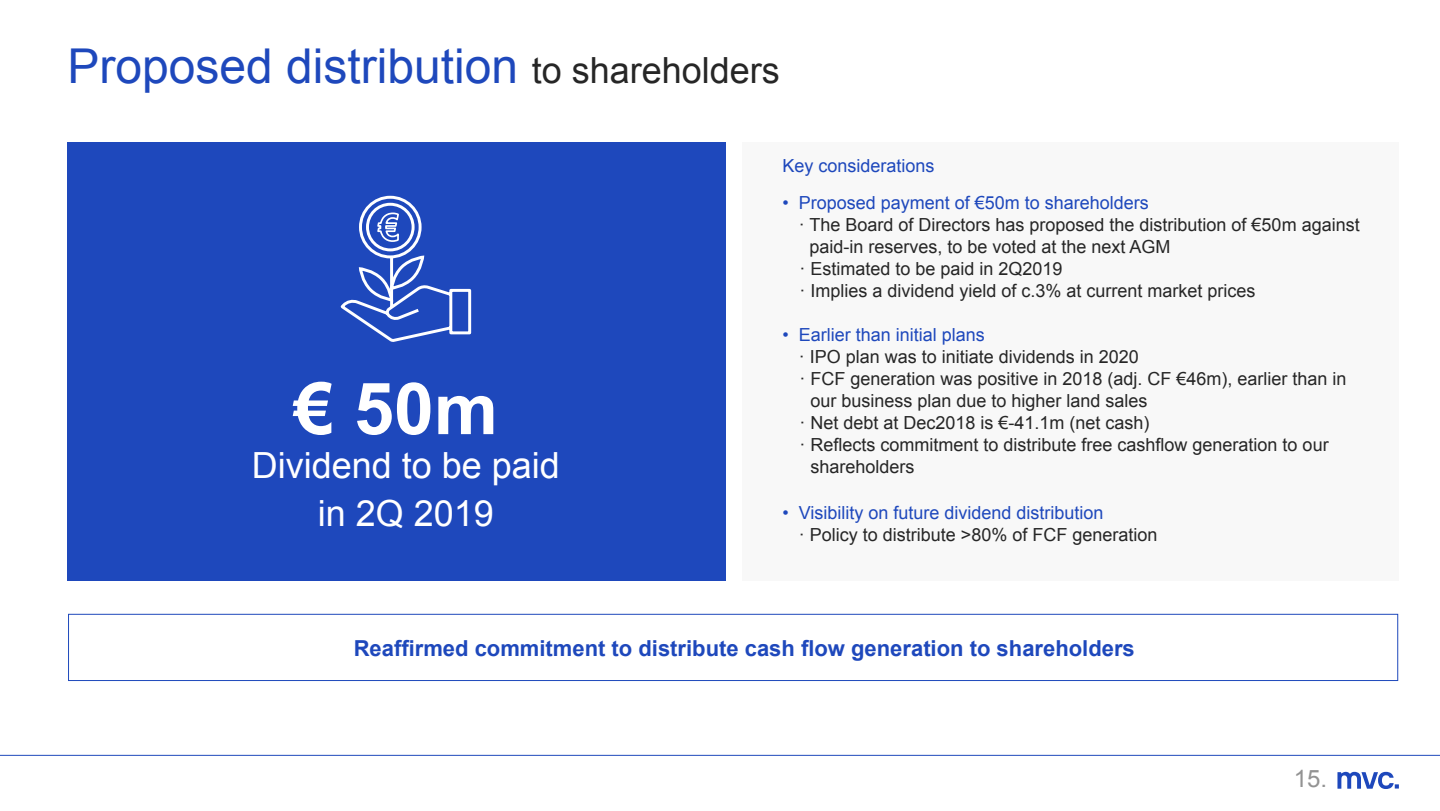
<style>
.page{position:relative;width:1440px;height:811px;background:#fff}
.page>*{position:absolute;margin:0;border:0;box-sizing:border-box;transform-origin:0 0}
.t1{font:700 72px "Arial";color:#fff}
.t2{font:48px "Arial";color:#1e48bc}
.t3{font:36px/48px "Arial";color:#fff;text-align:center}
.t4{font:24px "Arial";color:#939393}
.t5{font:700 22px "Arial";color:#1e48bc}
.t6{font:18px "Arial";color:#262626}
.t7{font:18px "Arial";color:#1e48bc}
.s1{font-size:36px;color:#262626}
</style>
<div class="page">
<svg style="left:1337px;top:771px;width:62px;height:17px"></svg>
<hr style="left:0;top:754px;width:1440px;height:1px;background:#1e48bc">
<div style="left:743px;top:142px;width:656px;height:438px;background:#f8f8f8"></div>
<div style="left:68px;top:613px;width:1330px;height:67px;border:1px solid #1e48bc"></div>
<div style="left:67px;top:142px;width:659px;height:438px;background:#1e48bc"></div>
<svg style="left:340px;top:195px;width:132px;height:145px"></svg>
<h2 class="t2" style="left:67px;top:35px;width:714px">Proposed distribution <span class="s1">to shareholders</span></h2>
<h1 class="t1" style="left:294px;top:361px;width:206px">€ 50m</h1>
<h3 class="t3" style="left:252px;top:441px;width:310px">Dividend to be paid in 2Q 2019</h3>
<p class="t7" style="left:782px;top:154px;width:154px">Key considerations</p>
<p class="t7" style="left:782px;top:191px;width:368px">• Proposed payment of €50m to shareholders</p>
<p class="t6" style="left:799px;top:213px;width:562px">· The Board of Directors has proposed the distribution of €50m against</p>
<p class="t6" style="left:809px;top:235px;width:363px">paid-in reserves, to be voted at the next AGM</p>
<p class="t6" style="left:799px;top:257px;width:265px">· Estimated to be paid in 2Q2019</p>
<p class="t6" style="left:799px;top:279px;width:458px">· Implies a dividend yield of c.3% at current market prices</p>
<p class="t7" style="left:782px;top:323px;width:204px">• Earlier than initial plans</p>
<p class="t6" style="left:799px;top:345px;width:342px">· IPO plan was to initiate dividends in 2020</p>
<p class="t6" style="left:799px;top:367px;width:549px">· FCF generation was positive in 2018 (adj. CF €46m), earlier than in</p>
<p class="t6" style="left:810px;top:389px;width:339px">our business plan due to higher land sales</p>
<p class="t6" style="left:799px;top:411px;width:352px">· Net debt at Dec2018 is €-41.1m (net cash)</p>
<p class="t6" style="left:799px;top:433px;width:531px">· Reflects commitment to distribute free cashflow generation to our</p>
<p class="t6" style="left:810px;top:455px;width:106px">shareholders</p>
<p class="t7" style="left:782px;top:501px;width:323px">• Visibility on future dividend distribution</p>
<p class="t6" style="left:799px;top:523px;width:360px">· Policy to distribute &gt;80% of FCF generation</p>
<p class="t5" style="left:354px;top:633px;width:783px">Reaffirmed commitment to distribute cash flow generation to shareholders</p>
<h3 class="t4" style="left:1294px;top:762px;width:35px">15.</h3>
</div>
